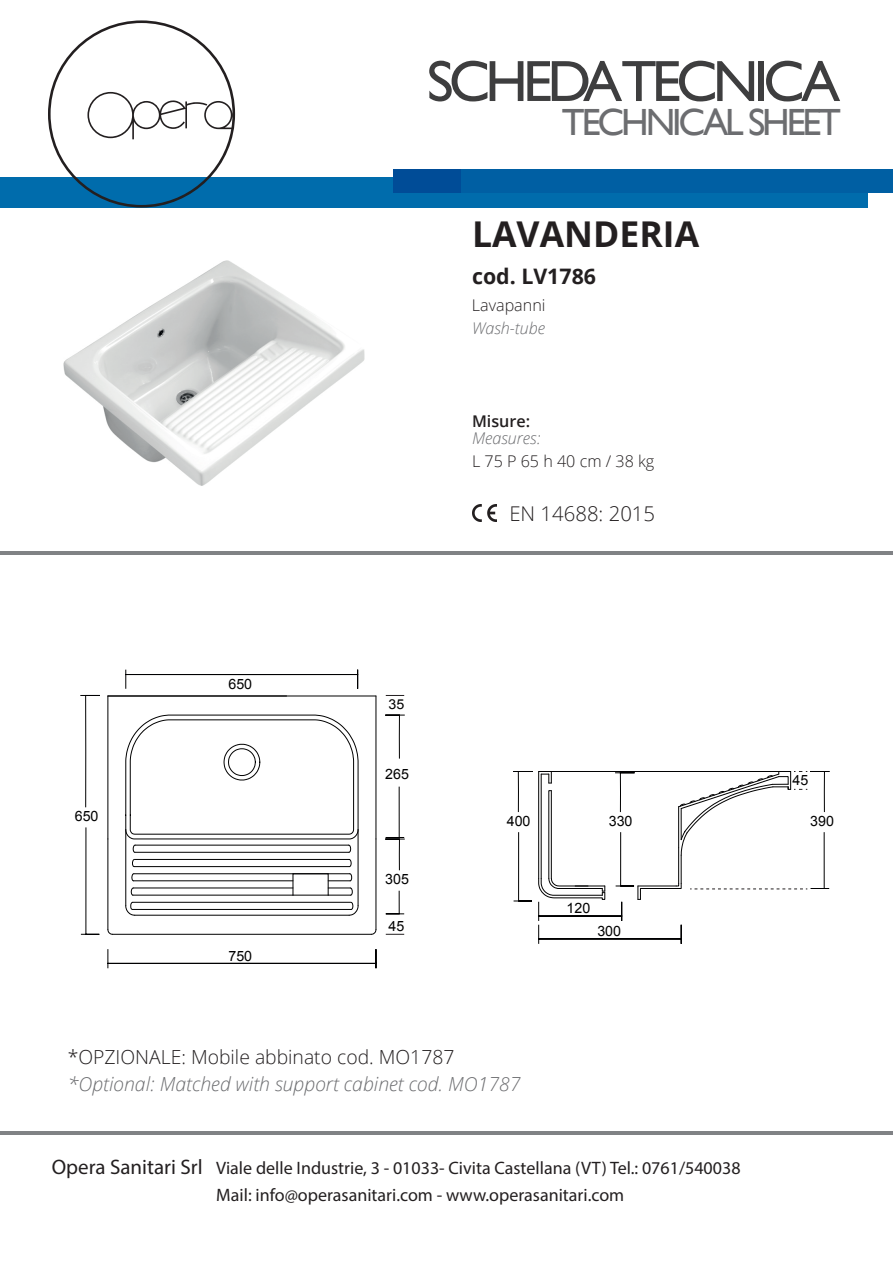
<style>
.page{position:relative;width:893px;height:1263px;background:#fff}
.page>*{position:absolute;margin:0;border:0;box-sizing:border-box;transform-origin:0 0}
.t1{font:58.35px "Gill Sans";letter-spacing:-.085em;color:#3e3e3f}
.t2{font:37.95px "Gill Sans";letter-spacing:-.085em;color:#6c6d70}
.t3{font:700 35.55px "Open Sans";color:#231f20}
.t4{font:700 21.3px "Open Sans";color:#231f20}
.t5{font:21px "Myriad Pro";color:#231f20}
.t6{font:300 20.4px "Open Sans";color:#231f20}
.t7{font:italic 300 19.35px "Open Sans";color:#6c6d70}
.t8{font:300 19.35px "Open Sans";color:#231f20}
.t9{font:18px/27px "Myriad Pro";color:#231f20}
.t10{font:300 16.2px "Open Sans";color:#231f20}
.t11{font:italic 300 16.2px "Open Sans";color:#6c6d70}
.t12{font:600 16.2px "Open Sans";color:#231f20}
.t13{font:14.25px "Arial";color:#000001}
.t14{font:13.65px "Arial";color:#000001;scale:1.04 1}
</style>
<div class="page">
<div style="left:0;top:177px;width:868px;height:31px;background:#006cac"></div>
<div style="left:393px;top:169px;width:500px;height:24px;background:#005fa3"></div>
<div style="left:393px;top:169px;width:67px;height:24px;background:#004c97"></div>
<hr style="left:0;top:1131px;width:893px;height:3px;background:#808285">
<hr style="left:0;top:551px;width:893px;height:3px;background:#808285">
<svg style="left:48px;top:20px;width:187px;height:188px"></svg>
<svg style="left:513px;top:771px;width:317px;height:173px"></svg>
<svg style="left:80px;top:695px;width:20px;height:113px"></svg>
<svg style="left:80px;top:827px;width:20px;height:108px"></svg>
<svg style="left:107px;top:949px;width:269px;height:20px"></svg>
<svg style="left:125px;top:669px;width:233px;height:20px"></svg>
<svg style="left:385px;top:890px;width:20px;height:24px"></svg>
<svg style="left:385px;top:714px;width:20px;height:45px"></svg>
<svg style="left:385px;top:786px;width:20px;height:85px"></svg>
<svg style="left:386px;top:695px;width:18px;height:1px"></svg>
<svg style="left:386px;top:934px;width:18px;height:1px"></svg>
<hr style="left:133px;top:888px;width:160px;height:1px;background:#000001">
<hr style="left:133px;top:895px;width:160px;height:1px;background:#000001">
<hr style="left:293px;top:895px;width:35px;height:1px;background:#000001">
<hr style="left:134px;top:873px;width:159px;height:1px;background:#000001">
<hr style="left:134px;top:880px;width:159px;height:1px;background:#000001">
<hr style="left:358px;top:829px;width:1px;height:77px;background:#000001">
<hr style="left:126px;top:829px;width:1px;height:77px;background:#000001">
<hr style="left:135px;top:852px;width:214px;height:1px;background:#000001">
<hr style="left:135px;top:845px;width:214px;height:1px;background:#000001">
<svg style="left:348px;top:845px;width:3px;height:8px"></svg>
<svg style="left:133px;top:845px;width:3px;height:8px"></svg>
<hr style="left:134px;top:866px;width:215px;height:1px;background:#000001">
<hr style="left:135px;top:859px;width:214px;height:1px;background:#000001">
<svg style="left:349px;top:859px;width:3px;height:8px"></svg>
<svg style="left:132px;top:859px;width:3px;height:8px"></svg>
<svg style="left:328px;top:873px;width:24px;height:8px"></svg>
<svg style="left:328px;top:887px;width:25px;height:9px"></svg>
<svg style="left:131px;top:887px;width:3px;height:8px"></svg>
<svg style="left:125px;top:902px;width:233px;height:13px"></svg>
<hr style="left:135px;top:915px;width:214px;height:1px;background:#000001">
<svg style="left:125px;top:715px;width:233px;height:124px"></svg>
<svg style="left:371px;top:929px;width:6px;height:6px"></svg>
<svg style="left:107px;top:929px;width:6px;height:6px"></svg>
<hr style="left:112px;top:934px;width:259px;height:1px;background:#000001">
<hr style="left:376px;top:839px;width:1px;height:90px;background:#000001">
<hr style="left:108px;top:839px;width:1px;height:90px;background:#000001">
<hr style="left:108px;top:696px;width:1px;height:143px;background:#000001">
<hr style="left:376px;top:696px;width:1px;height:143px;background:#000001">
<hr style="left:108px;top:696px;width:268px;height:1px;background:#000001">
<div style="left:293px;top:873px;width:35px;height:22px;border:1px solid #000001"></div>
<img style="left:63px;top:260px;width:302px;height:226px">
<div style="left:606px;top:909px;width:102px;height:102px;border:8px solid #231f20;border-radius:50%"></div>
<div style="left:612px;top:942px;width:92px;height:14px;background:#fff"></div>
<img style="left:472px;top:504px;width:24px;height:18px">
<h1 class="t1" style="left:427px;top:47px;width:415px">SCHEDA TECNICA</h1>
<h2 class="t2" style="left:562px;top:100px;width:281px">TECHNICAL SHEET</h2>
<h3 class="t3" style="left:472px;top:209px;width:229px">LAVANDERIA</h3>
<p class="t4" style="left:472px;top:261px;width:126px">cod. LV1786</p>
<p class="t10" style="left:472px;top:294px;width:75px">Lavapanni</p>
<p class="t11" style="left:472px;top:316px;width:75px">Wash-tube</p>
<p class="t13" style="left:75px;top:807px;width:25px">650</p>
<p class="t13" style="left:228px;top:674px;width:25px">650</p>
<p class="t13" style="left:228px;top:946px;width:25px">750</p>
<p class="t12" style="left:472px;top:410px;width:60px">Misure:</p>
<p class="t11" style="left:472px;top:427px;width:70px">Measures:</p>
<p class="t10" style="left:472px;top:450px;width:184px">L 75 P 65 h 40 cm / 38 kg</p>
<p class="t6" style="left:509px;top:499px;width:147px">EN 14688: 2015</p>
<p class="t14" style="left:389px;top:695px;width:17px">35</p>
<p class="t13" style="left:385px;top:764px;width:25px">265</p>
<p class="t13" style="left:385px;top:870px;width:25px">305</p>
<p class="t13" style="left:389px;top:916px;width:17px">45</p>
<p class="t13" style="left:793px;top:771px;width:17px">45</p>
<p class="t13" style="left:507px;top:812px;width:25px">400</p>
<p class="t13" style="left:609px;top:812px;width:25px">330</p>
<p class="t13" style="left:810px;top:812px;width:25px">390</p>
<p class="t13" style="left:567px;top:899px;width:25px">120</p>
<p class="t13" style="left:597px;top:922px;width:25px">300</p>
<p class="t8" style="left:68px;top:1044px;width:388px">*OPZIONALE: Mobile abbinato cod. MO1787</p>
<p class="t7" style="left:68px;top:1070px;width:454px">*Optional: Matched with support cabinet cod. MO1787</p>
<p class="t5" style="left:52px;top:1154px;width:153px">Opera Sanitari Srl</p>
<p class="t9" style="left:216px;top:1154px;width:526px">Viale delle Industrie, 3 - 01033- Civita Castellana (VT) Tel.: 0761/540038<br>Mail: info@operasanitari.com - www.operasanitari.com</p>
</div>
